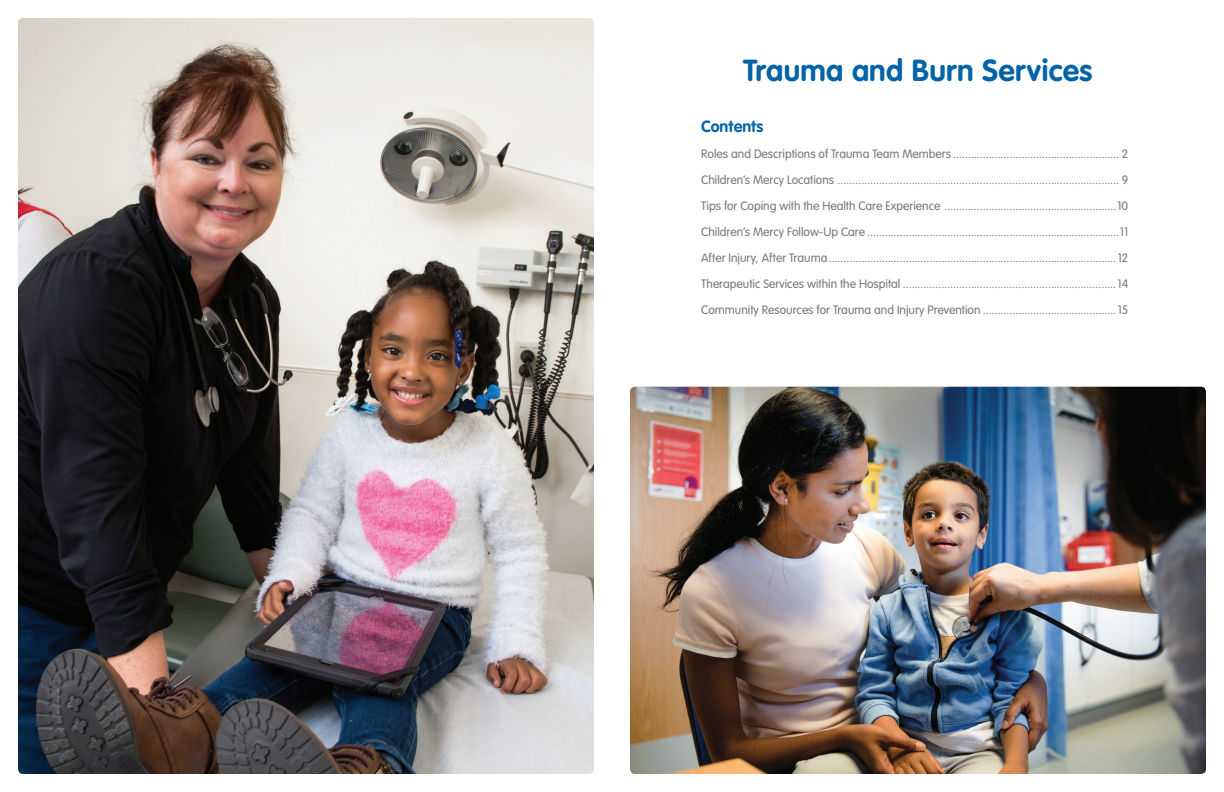
<style>
.page{position:relative;width:1224px;height:792px;background:#fff}
.page>*{position:absolute;margin:0;border:0;box-sizing:border-box;transform-origin:0 0}
.t1{font:700 30px "VAG Rounded Next";letter-spacing:.01em;color:#0163a8}
.t2{font:700 16px "VAG Rounded Next";color:#0163a8}
.t3{font:12px/26px "VAG Rounded Next";color:#787779;text-align:justify}
</style>
<div class="page">
<img style="left:630px;top:387px;width:576px;height:387px">
<img style="left:18px;top:18px;width:576px;height:756px">
<h1 class="t1" style="left:744px;top:51px;width:350px">Trauma and Burn Services</h1>
<h2 class="t2" style="left:701px;top:116px;width:64px">Contents</h2>
<p class="t3" style="left:701px;top:141px;width:428px">Roles and Descriptions of Trauma Team Members ........................................................ 2<br>Children’s Mercy Locations ............................................................................................... 9<br>Tips for Coping with the Health Care Experience ..........................................................10<br>Children’s Mercy Follow-Up Care .....................................................................................11<br>After Injury, After Trauma.................................................................................................12<br>Therapeutic Services within the Hospital ........................................................................14<br>Community Resources for Trauma and Injury Prevention .............................................15</p>
</div>
